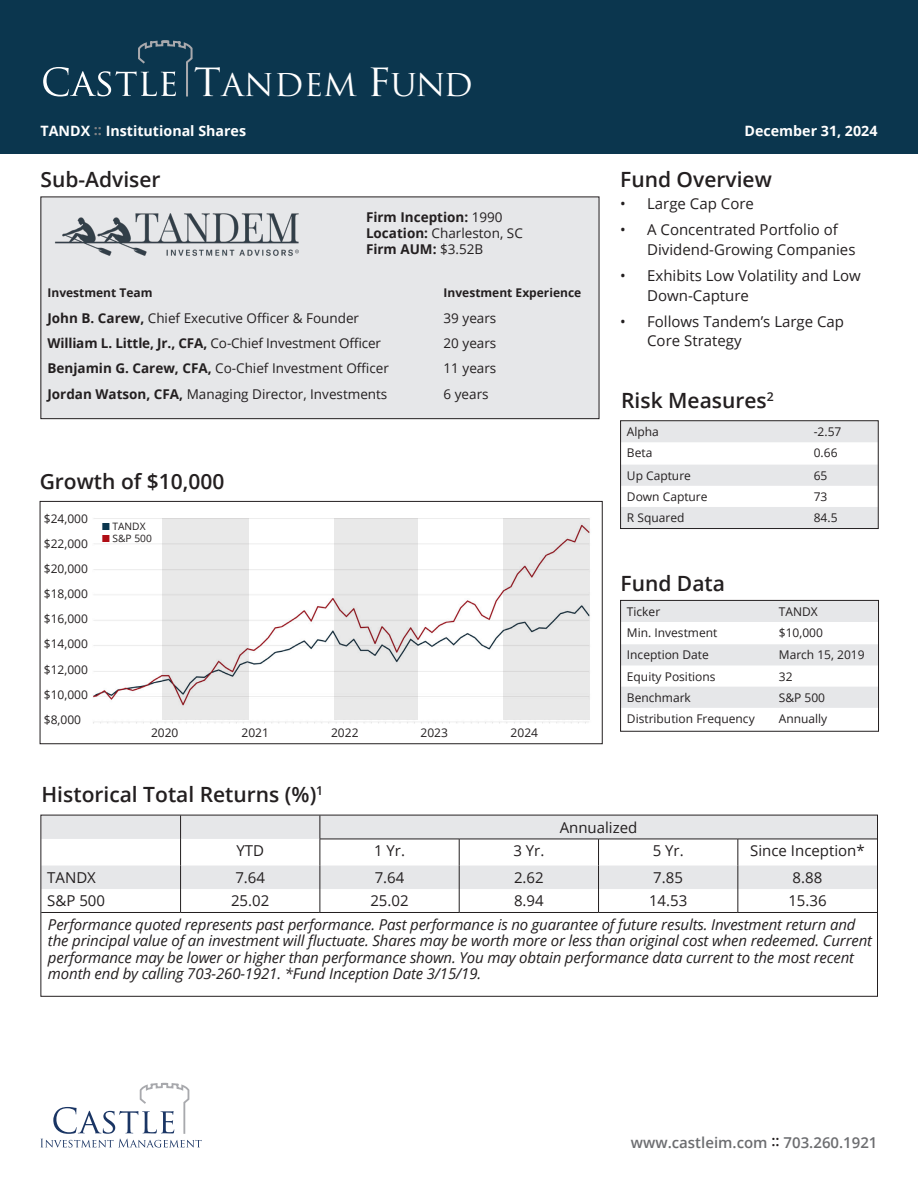
<style>
.page{position:relative;width:918px;height:1188px;background:#fff}
.page>*{position:absolute;margin:0;border:0;box-sizing:border-box;transform-origin:0 0}
.t1{font:30.6px "Trajan";color:#fff;scale:1.05 1}
.t2{font:600 21px "Open Sans";color:#231f20}
.body{font:italic 15px/16.5px "Open Sans";letter-spacing:-.01em;color:#231f20}
.body-2{font:15px/19.5px "Open Sans";color:#231f20}
.t3{font:600 15px "Open Sans";color:#6c6d70}
.t4{font:700 14.25px "Open Sans";color:#fff}
.t5{font:13.5px "Open Sans";color:#231f20}
.t6{font:700 13.5px "Open Sans";color:#231f20}
.body-3{font:12px "Open Sans";color:#231f20}
.t7{font:700 12px "Open Sans";color:#231f20}
.t8{font:800 10.2px "Avenir";color:#231f20;scale:1.05 1}
.body-4{font:10.2px "Open Sans";color:#231f20}
.s1{font-size:37.8px}
.s2{color:#808285}
.s3{font-weight:400}
.s4{font-weight:700}
.s5{color:#0b364e}
.s6{color:#b00d15}
.s7{color:#231f20}
</style>
<div class="page">
<div style="left:0;top:0;width:918px;height:154px;background:#0b364e"></div>
<svg style="left:40px;top:1083px;width:162px;height:65px"></svg>
<svg style="left:43px;top:40px;width:150px;height:57px"></svg>
<svg style="left:42px;top:817px;width:834px;height:72px;fill:#e6e7e9"></svg>
<hr style="left:41px;top:912px;width:140px;height:1px;background:#231f20">
<hr style="left:181px;top:912px;width:139px;height:1px;background:#231f20">
<hr style="left:320px;top:912px;width:139px;height:1px;background:#231f20">
<hr style="left:459px;top:912px;width:140px;height:1px;background:#231f20">
<hr style="left:599px;top:912px;width:139px;height:1px;background:#231f20">
<hr style="left:738px;top:912px;width:139px;height:1px;background:#231f20">
<hr style="left:320px;top:839px;width:139px;height:1px;background:#231f20">
<hr style="left:459px;top:839px;width:140px;height:1px;background:#231f20">
<hr style="left:599px;top:839px;width:139px;height:1px;background:#231f20">
<hr style="left:738px;top:839px;width:139px;height:1px;background:#231f20">
<svg style="left:459px;top:839px;width:1px;height:73px"></svg>
<svg style="left:320px;top:817px;width:1px;height:95px"></svg>
<svg style="left:180px;top:817px;width:1px;height:95px"></svg>
<svg style="left:598px;top:839px;width:1px;height:73px"></svg>
<svg style="left:738px;top:839px;width:1px;height:73px"></svg>
<div style="left:40px;top:815px;width:838px;height:182px;border:1px solid #231f20"></div>
<svg style="left:622px;top:422px;width:255px;height:105px"></svg>
<div style="left:620px;top:420px;width:259px;height:109px;border:1px solid #231f20"></div>
<div style="left:41px;top:197px;width:558px;height:222px;background:#e6e7e9"></div>
<div style="left:40px;top:197px;width:559px;height:222px;border:1px solid #231f20"></div>
<img style="left:55px;top:213px;width:244px;height:43px">
<svg style="left:622px;top:602px;width:255px;height:106px"></svg>
<div style="left:620px;top:600px;width:259px;height:132px;border:1px solid #231f20"></div>
<img style="left:93px;top:518px;width:496px;height:205px">
<div style="left:40px;top:501px;width:563px;height:243px;border:1px solid #231f20"></div>
<div style="left:162px;top:518px;width:86px;height:202px;background:#e9e9e9"></div>
<svg style="left:334px;top:518px;width:84px;height:202px;background:#e4e3e3"></svg>
<div style="left:504px;top:518px;width:86px;height:202px;background:#e9e9e9"></div>
<h1 class="t1" style="left:194px;top:67px;width:267px"><span class="s1">T</span>ANDEM <span class="s1">F</span>UND</h1>
<p class="t4" style="left:40px;top:121px;width:207px">TANDX <span class="s2">::</span> Institutional Shares</p>
<p class="t4" style="left:745px;top:121px;width:134px">December 31, 2024</p>
<p class="t2" style="left:620px;top:165px;width:153px">Fund Overview</p>
<p class="body-2" style="left:620px;top:193px;width:135px">• Large Cap Core</p>
<p class="body-2" style="left:647px;top:220px;width:210px;text-indent:-27px">• A Concentrated Portfolio of<br>Dividend-Growing Companies</p>
<p class="body-2" style="left:647px;top:265px;width:215px;text-indent:-27px">• Exhibits Low Volatility and Low<br>Down-Capture</p>
<p class="body-2" style="left:647px;top:311px;width:198px;text-indent:-27px">• Follows Tandem’s Large Cap<br>Core Strategy</p>
<p class="t2" style="left:40px;top:165px;width:122px">Sub-Adviser</p>
<p class="t6" style="left:366px;top:207px;width:138px">Firm Inception: <span class="s3">1990</span></p>
<p class="t5" style="left:366px;top:224px;width:158px"><span class="s4">Location:</span> Charleston, SC</p>
<p class="t6" style="left:366px;top:240px;width:119px">Firm AUM: <span class="s3">$3.52B</span></p>
<p class="t7" style="left:47px;top:284px;width:107px">Investment Team</p>
<p class="t7" style="left:444px;top:284px;width:139px">Investment Experience</p>
<p class="t5" style="left:47px;top:308px;width:313px"><span class="s4">John B. Carew,</span> Chief Executive Officer &amp; Founder</p>
<p class="t5" style="left:444px;top:308px;width:54px">39 years</p>
<p class="t5" style="left:47px;top:334px;width:335px"><span class="s4">William L. Little, Jr., CFA,</span> Co-Chief Investment Officer</p>
<p class="t5" style="left:444px;top:334px;width:54px">20 years</p>
<p class="t5" style="left:47px;top:359px;width:343px"><span class="s4">Benjamin G. Carew, CFA,</span> Co-Chief Investment Officer</p>
<p class="t5" style="left:444px;top:359px;width:54px">11 years</p>
<p class="t5" style="left:47px;top:384px;width:341px"><span class="s4">Jordan Watson, CFA,</span> Managing Director, Investments</p>
<p class="t5" style="left:444px;top:384px;width:47px">6 years</p>
<p class="t2" style="left:621px;top:386px;width:154px">Risk Measures<sup>2</sup></p>
<p class="body-3" style="left:627px;top:424px;width:34px">Alpha</p>
<p class="body-3" style="left:814px;top:424px;width:29px">-2.57</p>
<p class="body-3" style="left:627px;top:445px;width:27px">Beta</p>
<p class="body-3" style="left:814px;top:445px;width:25px">0.66</p>
<p class="body-3" style="left:627px;top:467px;width:66px">Up Capture</p>
<p class="body-3" style="left:814px;top:467px;width:15px">65</p>
<p class="body-3" style="left:627px;top:488px;width:82px">Down Capture</p>
<p class="body-3" style="left:814px;top:488px;width:15px">73</p>
<p class="body-3" style="left:627px;top:510px;width:59px">R Squared</p>
<p class="body-3" style="left:814px;top:510px;width:25px">84.5</p>
<p class="t2" style="left:40px;top:467px;width:186px">Growth of $10,000</p>
<p class="body-4" style="left:102px;top:520px;width:45px"><span class="s5">■</span> TANDX</p>
<p class="body-4" style="left:102px;top:531px;width:51px"><span class="s6">■</span> S&amp;P 500</p>
<p class="body-3" style="left:44px;top:510px;width:46px">$24,000</p>
<p class="body-3" style="left:44px;top:535px;width:46px">$22,000</p>
<p class="body-3" style="left:44px;top:561px;width:46px">$20,000</p>
<p class="body-3" style="left:44px;top:586px;width:46px">$18,000</p>
<p class="body-3" style="left:44px;top:611px;width:46px">$16,000</p>
<p class="body-3" style="left:44px;top:636px;width:46px">$14,000</p>
<p class="body-3" style="left:44px;top:661px;width:46px">$12,000</p>
<p class="body-3" style="left:44px;top:686px;width:46px">$10,000</p>
<p class="body-3" style="left:44px;top:711px;width:39px">$8,000</p>
<p class="t2" style="left:621px;top:569px;width:106px">Fund Data</p>
<p class="body-3" style="left:627px;top:603px;width:35px">Ticker</p>
<p class="body-3" style="left:779px;top:603px;width:40px">TANDX</p>
<p class="body-3" style="left:627px;top:625px;width:92px">Min. Investment</p>
<p class="body-3" style="left:779px;top:625px;width:46px">$10,000</p>
<p class="body-3" style="left:627px;top:647px;width:83px">Inception Date</p>
<p class="body-3" style="left:779px;top:647px;width:87px">March 15, 2019</p>
<p class="body-3" style="left:627px;top:668px;width:90px">Equity Positions</p>
<p class="body-3" style="left:779px;top:668px;width:15px">32</p>
<p class="body-3" style="left:627px;top:689px;width:65px">Benchmark</p>
<p class="body-3" style="left:779px;top:689px;width:48px">S&amp;P 500</p>
<p class="body-3" style="left:627px;top:710px;width:129px">Distribution Frequency</p>
<p class="body-3" style="left:779px;top:710px;width:50px">Annually</p>
<p class="t8" style="left:34px;top:616px;width:76px">Sub-Advised By</p>
<p class="body-3" style="left:151px;top:725px;width:29px">2020</p>
<p class="body-3" style="left:241px;top:725px;width:29px">2021</p>
<p class="body-3" style="left:331px;top:725px;width:29px">2022</p>
<p class="body-3" style="left:421px;top:725px;width:29px">2023</p>
<p class="body-3" style="left:511px;top:725px;width:29px">2024</p>
<p class="t2" style="left:42px;top:780px;width:283px">Historical Total Returns (%)<sup>1</sup></p>
<p class="body-2" style="left:560px;top:817px;width:79px">Annualized</p>
<p class="body-2" style="left:236px;top:841px;width:29px">YTD</p>
<p class="body-2" style="left:374px;top:841px;width:32px">1 Yr.</p>
<p class="body-2" style="left:513px;top:841px;width:32px">3 Yr.</p>
<p class="body-2" style="left:653px;top:841px;width:32px">5 Yr.</p>
<p class="body-2" style="left:750px;top:841px;width:116px">Since Inception*</p>
<p class="body-2" style="left:47px;top:867px;width:50px">TANDX</p>
<p class="body-2" style="left:235px;top:867px;width:31px">7.64</p>
<p class="body-2" style="left:375px;top:867px;width:31px">7.64</p>
<p class="body-2" style="left:514px;top:867px;width:31px">2.62</p>
<p class="body-2" style="left:653px;top:867px;width:31px">7.85</p>
<p class="body-2" style="left:793px;top:867px;width:31px">8.88</p>
<p class="body-2" style="left:47px;top:891px;width:59px">S&amp;P 500</p>
<p class="body-2" style="left:231px;top:891px;width:40px">25.02</p>
<p class="body-2" style="left:370px;top:891px;width:40px">25.02</p>
<p class="body-2" style="left:514px;top:891px;width:31px">8.94</p>
<p class="body-2" style="left:649px;top:891px;width:40px">14.53</p>
<p class="body-2" style="left:788px;top:891px;width:40px">15.36</p>
<p class="body" style="left:48px;top:916px;width:826px">Performance quoted represents past performance. Past performance is no guarantee of future results. Investment return and the principal value of an investment will fluctuate. Shares may be worth more or less than original cost when redeemed. Current performance may be lower or higher than performance shown. You may obtain performance data current to the most recent month end by calling 703-260-1921. *Fund Inception Date 3/15/19.</p>
<p class="t3" style="left:631px;top:1132px;width:248px">www.castleim.com <span class="s7">::</span> 703.260.1921</p>
</div>
